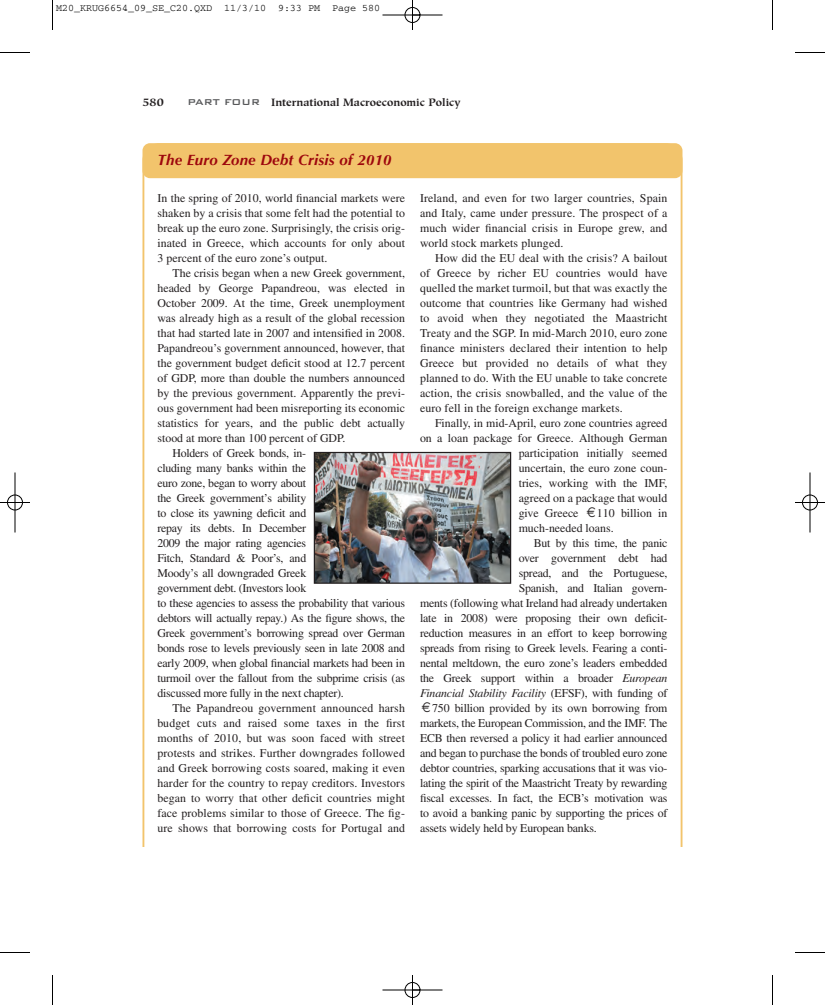
<style>
.page{position:relative;width:825px;height:1005px;background:#fff}
.page>*{position:absolute;margin:0;border:0;box-sizing:border-box;transform-origin:0 0}
.t1{font:italic 700 15px "Optima";letter-spacing:.015em;color:#9d070d}
.t2{font:11.88px/15px "Times";letter-spacing:-.015em;color:#231f20;text-align:justify}
.t3{font:11.88px "Times";letter-spacing:.01em;color:#231f20}
.t4{font:italic 11.88px "Times";letter-spacing:-.015em;color:#231f20}
.t5{font:700 11.25px "Hiroshige";color:#231f20}
.t6{font:700 10.62px "Hiroshige";color:#231f20}
.t7{font:10px "Courier";color:#000}
.s1{font-family:"Bank Gothic BT";font-weight:500;font-size:11.25px;color:#57585a}
.s2{font-style:italic}
.s3{font-style:normal}
.s4{font-family:"WWDOC13";font-size:14.25px}
</style>
<div class="page">
<svg style="left:142px;top:143px;width:540px;height:704px"></svg>
<div style="left:142px;top:143px;width:540px;height:35px;background:#f2c46c;border-radius:8px"></div>
<img style="left:316px;top:454px;width:193px;height:128px">
<div style="left:314px;top:452px;width:197px;height:132px;border:1px solid #231f20"></div>
<hr style="left:52px;top:0;width:1px;height:30px;background:#000">
<hr style="left:0;top:52px;width:30px;height:1px;background:#000">
<hr style="left:772px;top:0;width:1px;height:30px;background:#000">
<hr style="left:795px;top:52px;width:30px;height:1px;background:#000">
<hr style="left:52px;top:975px;width:1px;height:30px;background:#000">
<hr style="left:0;top:952px;width:30px;height:1px;background:#000">
<hr style="left:772px;top:975px;width:1px;height:30px;background:#000">
<hr style="left:795px;top:952px;width:30px;height:1px;background:#000">
<hr style="left:382px;top:15px;width:60px;height:1px;background:#000">
<hr style="left:382px;top:990px;width:60px;height:1px;background:#000">
<hr style="left:15px;top:472px;width:1px;height:60px;background:#000">
<hr style="left:810px;top:472px;width:1px;height:60px;background:#000">
<hr style="left:412px;top:0;width:1px;height:30px;background:#000">
<hr style="left:412px;top:975px;width:1px;height:30px;background:#000">
<hr style="left:0;top:502px;width:30px;height:1px;background:#000">
<hr style="left:795px;top:502px;width:30px;height:1px;background:#000">
<div style="left:405px;top:7px;width:15px;height:16px;border:1px solid #000;border-radius:50%"></div>
<div style="left:405px;top:982px;width:15px;height:16px;border:1px solid #000;border-radius:50%"></div>
<div style="left:7px;top:495px;width:16px;height:15px;border:1px solid #000;border-radius:50%"></div>
<div style="left:802px;top:495px;width:16px;height:15px;border:1px solid #000;border-radius:50%"></div>
<p class="t7" style="left:56px;top:5px;width:326px">M20_KRUG6654_09_SE_C20.QXD 11/3/10 9:33 PM Page 580</p>
<p class="t5" style="left:142px;top:97px;width:23px">580</p>
<p class="t6" style="left:188px;top:98px;width:275px"><span class="s1">PART FOUR</span> International Macroeconomic Policy</p>
<p class="t1" style="left:158px;top:154px;width:236px">The Euro Zone Debt Crisis of 2010</p>
<p class="t2" style="left:158px;top:191px;width:249px">In the spring of 2010, world financial markets were shaken by a crisis that some felt had the potential to break up the euro zone. Surprisingly, the crisis orig&shy;inated in Greece, which accounts for only about 3 percent of the euro zone’s output.</p>
<p class="t2" style="left:173px;top:266px;width:234px">The crisis began when a new Greek government,</p>
<p class="t2" style="left:158px;top:281px;width:249px">headed by George Papandreou, was elected in</p>
<p class="t2" style="left:158px;top:296px;width:249px">October 2009. At the time, Greek unemployment</p>
<p class="t2" style="left:158px;top:311px;width:249px">was already high as a result of the global recession</p>
<p class="t2" style="left:158px;top:326px;width:249px">that had started late in 2007 and intensified in 2008.</p>
<p class="t2" style="left:158px;top:341px;width:249px">Papandreou’s government announced, however, that</p>
<p class="t2" style="left:158px;top:356px;width:249px">the government budget deficit stood at 12.7 percent</p>
<p class="t2" style="left:158px;top:371px;width:249px">of GDP, more than double the numbers announced</p>
<p class="t2" style="left:158px;top:386px;width:249px">by the previous government. Apparently the previ-</p>
<p class="t2" style="left:158px;top:401px;width:249px">ous government had been misreporting its economic</p>
<p class="t2" style="left:158px;top:416px;width:249px">statistics for years, and the public debt actually</p>
<p class="t2" style="left:158px;top:431px;width:189px">stood at more than 100 percent of GDP.</p>
<p class="t2" style="left:173px;top:446px;width:135px">Holders of Greek bonds, in-</p>
<p class="t2" style="left:158px;top:461px;width:150px">cluding many banks within the</p>
<p class="t2" style="left:158px;top:476px;width:150px">euro zone, began to worry about</p>
<p class="t2" style="left:158px;top:491px;width:150px">the Greek government’s ability</p>
<p class="t2" style="left:158px;top:506px;width:150px">to close its yawning deficit and</p>
<p class="t2" style="left:158px;top:521px;width:150px">repay its debts. In December</p>
<p class="t2" style="left:158px;top:536px;width:150px">2009 the major rating agencies</p>
<p class="t2" style="left:158px;top:551px;width:150px">Fitch, Standard &amp; Poor’s, and</p>
<p class="t2" style="left:158px;top:566px;width:150px">Moody’s all downgraded Greek</p>
<p class="t2" style="left:158px;top:581px;width:150px">government debt. (Investors look</p>
<p class="t2" style="left:158px;top:596px;width:249px">to these agencies to assess the probability that various</p>
<p class="t2" style="left:158px;top:611px;width:249px">debtors will actually repay.) As the figure shows, the</p>
<p class="t2" style="left:158px;top:626px;width:249px">Greek government’s borrowing spread over German</p>
<p class="t2" style="left:158px;top:641px;width:249px">bonds rose to levels previously seen in late 2008 and</p>
<p class="t2" style="left:158px;top:656px;width:249px">early 2009, when global financial markets had been in</p>
<p class="t2" style="left:158px;top:671px;width:249px">turmoil over the fallout from the subprime crisis (as</p>
<p class="t2" style="left:158px;top:686px;width:188px">discussed more fully in the next chapter).</p>
<p class="t3" style="left:173px;top:703px;width:234px">The Papandreou government announced harsh</p>
<p class="t3" style="left:158px;top:718px;width:249px">budget cuts and raised some taxes in the first</p>
<p class="t3" style="left:158px;top:733px;width:249px">months of 2010, but was soon faced with street</p>
<p class="t3" style="left:158px;top:748px;width:249px">protests and strikes. Further downgrades followed</p>
<p class="t3" style="left:158px;top:763px;width:249px">and Greek borrowing costs soared, making it even</p>
<p class="t3" style="left:158px;top:778px;width:249px">harder for the country to repay creditors. Investors</p>
<p class="t3" style="left:158px;top:793px;width:249px">began to worry that other deficit countries might</p>
<p class="t3" style="left:158px;top:808px;width:249px">face problems similar to those of Greece. The fig-</p>
<p class="t3" style="left:158px;top:823px;width:249px">ure shows that borrowing costs for Portugal and</p>
<p class="t2" style="left:420px;top:191px;width:249px">Ireland, and even for two larger countries, Spain and Italy, came under pressure. The prospect of a much wider financial crisis in Europe grew, and world stock markets plunged.</p>
<p class="t2" style="left:420px;top:251px;width:249px;text-indent:15px">How did the EU deal with the crisis? A bailout of Greece by richer EU countries would have quelled the market turmoil, but that was exactly the outcome that countries like Germany had wished to avoid when they negotiated the Maastricht Treaty and the SGP. In mid-March 2010, euro zone finance ministers declared their intention to help Greece but provided no details of what they planned to do. With the EU unable to take concrete action, the crisis snowballed, and the value of the euro fell in the foreign exchange markets.</p>
<p class="t2" style="left:435px;top:416px;width:234px">Finally, in mid-April, euro zone countries agreed</p>
<p class="t2" style="left:420px;top:431px;width:249px">on a loan package for Greece. Although German</p>
<p class="t2" style="left:519px;top:446px;width:150px">participation initially seemed</p>
<p class="t2" style="left:519px;top:461px;width:150px">uncertain, the euro zone coun-</p>
<p class="t2" style="left:519px;top:476px;width:150px">tries, working with the IMF,</p>
<p class="t2" style="left:519px;top:491px;width:150px">agreed on a package that would</p>
<p class="t2" style="left:519px;top:506px;width:61px">give Greece</p>
<p class="t2" style="left:621px;top:506px;width:48px">billion in</p>
<p class="t2" style="left:519px;top:521px;width:96px">much-needed loans.</p>
<p class="t2" style="left:534px;top:536px;width:135px">But by this time, the panic</p>
<p class="t2" style="left:519px;top:551px;width:150px">over government debt had</p>
<p class="t2" style="left:519px;top:566px;width:150px">spread, and the Portuguese,</p>
<p class="t2" style="left:519px;top:581px;width:150px">Spanish, and Italian govern-</p>
<p class="t2" style="left:420px;top:596px;width:249px">ments (following what Ireland had already undertaken</p>
<p class="t2" style="left:420px;top:611px;width:249px">late in 2008) were proposing their own deficit-</p>
<p class="t2" style="left:420px;top:626px;width:249px">reduction measures in an effort to keep borrowing</p>
<p class="t2" style="left:420px;top:641px;width:249px">spreads from rising to Greek levels. Fearing a conti-</p>
<p class="t2" style="left:420px;top:656px;width:249px">nental meltdown, the euro zone’s leaders embedded</p>
<p class="t2" style="left:420px;top:671px;width:249px">the Greek support within a broader <span class="s2">European</span></p>
<p class="t4" style="left:420px;top:688px;width:249px">Financial Stability Facility <span class="s3">(EFSF), with funding of</span></p>
<p class="t2" style="left:422px;top:701px;width:247px"><span class="s4">:</span>750 billion provided by its own borrowing from</p>
<p class="t2" style="left:420px;top:716px;width:249px">markets, the European Commission, and the IMF. The</p>
<p class="t2" style="left:420px;top:731px;width:249px">ECB then reversed a policy it had earlier announced</p>
<p class="t2" style="left:420px;top:746px;width:249px">and began to purchase the bonds of troubled euro zone</p>
<p class="t2" style="left:420px;top:761px;width:249px">debtor countries, sparking accusations that it was vio-</p>
<p class="t2" style="left:420px;top:776px;width:249px">lating the spirit of the Maastricht Treaty by rewarding</p>
<p class="t2" style="left:420px;top:791px;width:249px">fiscal excesses. In fact, the ECB’s motivation was</p>
<p class="t2" style="left:420px;top:806px;width:249px">to avoid a banking panic by supporting the prices of</p>
<p class="t2" style="left:420px;top:821px;width:178px">assets widely held by European banks.</p>
<p class="t2" style="left:587px;top:506px;width:29px"><span class="s4">:</span>110</p>
</div>
